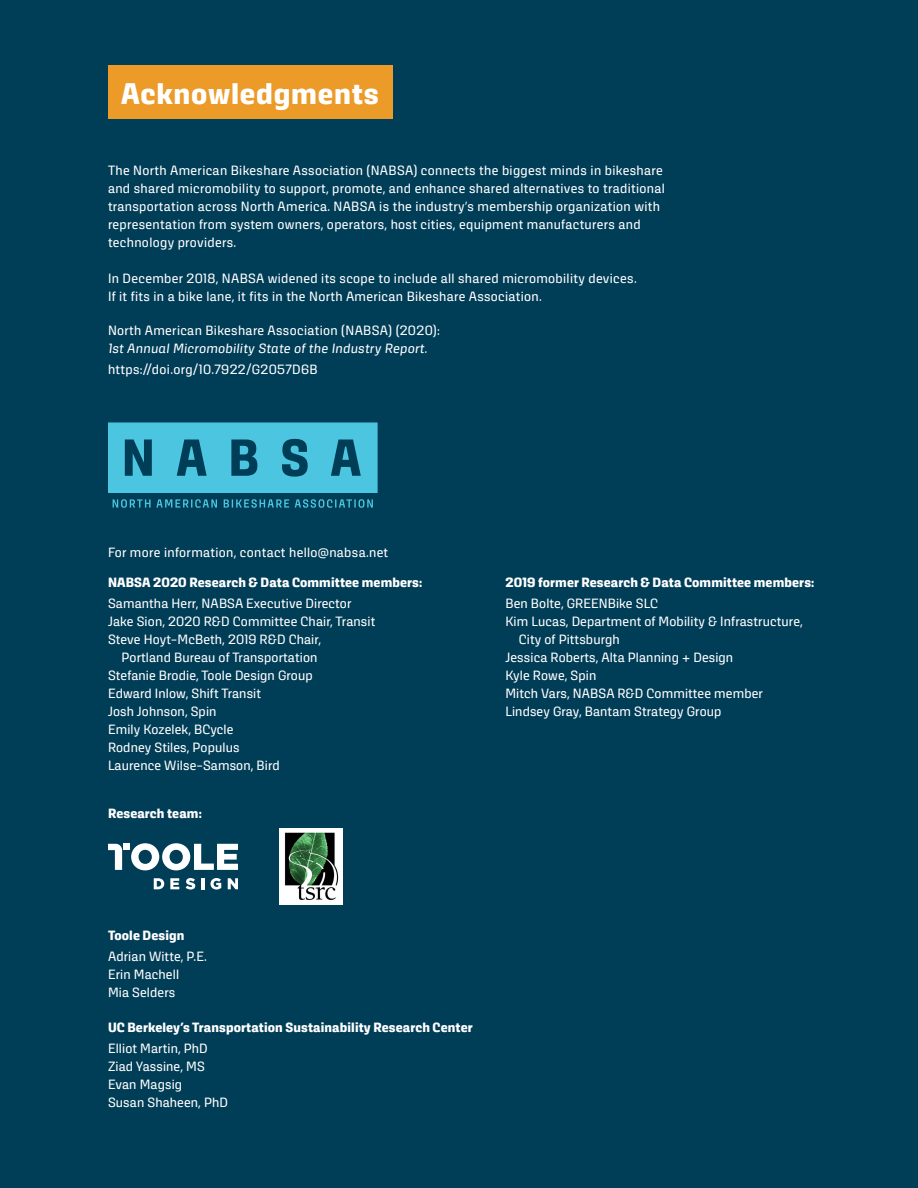
<style>
.page{position:relative;width:918px;height:1188px;background:#003d57}
.page>*{position:absolute;margin:0;border:0;box-sizing:border-box;transform-origin:0 0}
.t1{font:700 30px "Kawak";letter-spacing:.025em;color:#fff}
.Back_page_body_text{font:13.5px/18px "Kawak";letter-spacing:.025em;color:#fff}
.Acknowledgments{font:13.5px/18px "Kawak";letter-spacing:.01em;color:#fff}
.Back_page_body_text-2{font:700 13.5px "Kawak";letter-spacing:.01em;color:#fff}
.s1{font-style:italic}
.s2{font-weight:900}
</style>
<div class="page">
<svg style="left:108px;top:843px;width:129px;height:27px"></svg>
<svg style="left:154px;top:878px;width:10px;height:11px"></svg>
<svg style="left:170px;top:878px;width:9px;height:11px"></svg>
<svg style="left:186px;top:878px;width:9px;height:12px"></svg>
<svg style="left:202px;top:878px;width:19px;height:12px"></svg>
<svg style="left:228px;top:878px;width:9px;height:11px"></svg>
<img style="left:279px;top:829px;width:63px;height:75px">
<svg style="left:108px;top:422px;width:270px;height:86px"></svg>
<div style="left:108px;top:66px;width:285px;height:53px;background:#ec9a28"></div>
<p class="t1" style="left:121px;top:76px;width:259px">Acknowledgments</p>
<p class="Back_page_body_text" style="left:108px;top:162px;width:558px">The North American Bikeshare Association (NABSA) connects the biggest minds in bikeshare and shared micromobility to support, promote, and enhance shared alternatives to traditional transportation across North America. NABSA is the industry’s membership organization with representation from system owners, operators, host cities, equipment manufacturers and technology providers.</p>
<p class="Back_page_body_text" style="left:108px;top:269px;width:530px">In December 2018, NABSA widened its scope to include all shared micromobility devices.<br>If it fits in a bike lane, it fits in the North American Bikeshare Association.</p>
<p class="Back_page_body_text" style="left:108px;top:322px;width:333px">North American Bikeshare Association (NABSA) (2020):<br><span class="s1">1st Annual Micromobility State of the Industry Report.</span></p>
<p class="Back_page_body_text" style="left:108px;top:361px;width:211px">https://doi.org/10.7922/G2057D6B</p>
<p class="Back_page_body_text" style="left:108px;top:544px;width:282px">For more information, contact hello@nabsa.net</p>
<p class="Back_page_body_text-2" style="left:108px;top:574px;width:316px">NABSA 2020 Research &amp; Data Committee members:</p>
<p class="Acknowledgments" style="left:108px;top:595px;width:245px">Samantha Herr, NABSA Executive Director</p>
<p class="Acknowledgments" style="left:108px;top:613px;width:269px">Jake Sion, 2020 R&amp;D Committee Chair, Transit</p>
<p class="Acknowledgments" style="left:108px;top:631px;width:215px;text-align:right">Steve Hoyt-McBeth, 2019 R&amp;D Chair,<br>Portland Bureau of Transportation</p>
<p class="Acknowledgments" style="left:108px;top:667px;width:206px">Stefanie Brodie, Toole Design Group</p>
<p class="Acknowledgments" style="left:108px;top:685px;width:155px">Edward Inlow, Shift Transit</p>
<p class="Acknowledgments" style="left:108px;top:703px;width:110px">Josh Johnson, Spin</p>
<p class="Acknowledgments" style="left:108px;top:721px;width:127px">Emily Kozelek, BCycle</p>
<p class="Acknowledgments" style="left:108px;top:739px;width:133px">Rodney Stiles, Populus</p>
<p class="Acknowledgments" style="left:108px;top:757px;width:173px">Laurence Wilse-Samson, Bird</p>
<p class="Back_page_body_text-2" style="left:108px;top:806px;width:95px">Research team:</p>
<p class="Back_page_body_text-2" style="left:505px;top:574px;width:310px">2019 former Research &amp; Data Committee members:</p>
<p class="Acknowledgments" style="left:505px;top:594px;width:154px">Ben Bolte, GREENBike SLC</p>
<p class="Acknowledgments" style="left:519px;top:612px;width:286px;text-indent:-14px">Kim Lucas, Department of Mobility &amp; Infrastructure,<br>City of Pittsburgh</p>
<p class="Acknowledgments" style="left:505px;top:648px;width:229px">Jessica Roberts, Alta Planning + Design</p>
<p class="Acknowledgments" style="left:505px;top:666px;width:92px">Kyle Rowe, Spin</p>
<p class="Acknowledgments" style="left:505px;top:684px;width:259px">Mitch Vars, NABSA R&amp;D Committee member</p>
<p class="Acknowledgments" style="left:505px;top:702px;width:218px">Lindsey Gray, Bantam Strategy Group</p>
<p class="Back_page_body_text-2" style="left:108px;top:927px;width:78px">Toole Design</p>
<p class="Acknowledgments" style="left:108px;top:948px;width:100px">Adrian Witte, P.E.</p>
<p class="Acknowledgments" style="left:108px;top:966px;width:73px">Erin Machell</p>
<p class="Acknowledgments" style="left:108px;top:984px;width:69px">Mia Selders</p>
<p class="Back_page_body_text-2" style="left:108px;top:1019px;width:366px">UC Berkeley<span class="s2">’</span>s Transportation Sustainability Research Center</p>
<p class="Acknowledgments" style="left:108px;top:1039px;width:101px">Elliot Martin, PhD</p>
<p class="Acknowledgments" style="left:108px;top:1057px;width:98px">Ziad Yassine, MS</p>
<p class="Acknowledgments" style="left:108px;top:1075px;width:121px">Evan Magsig<br>Susan Shaheen, PhD</p>
</div>
